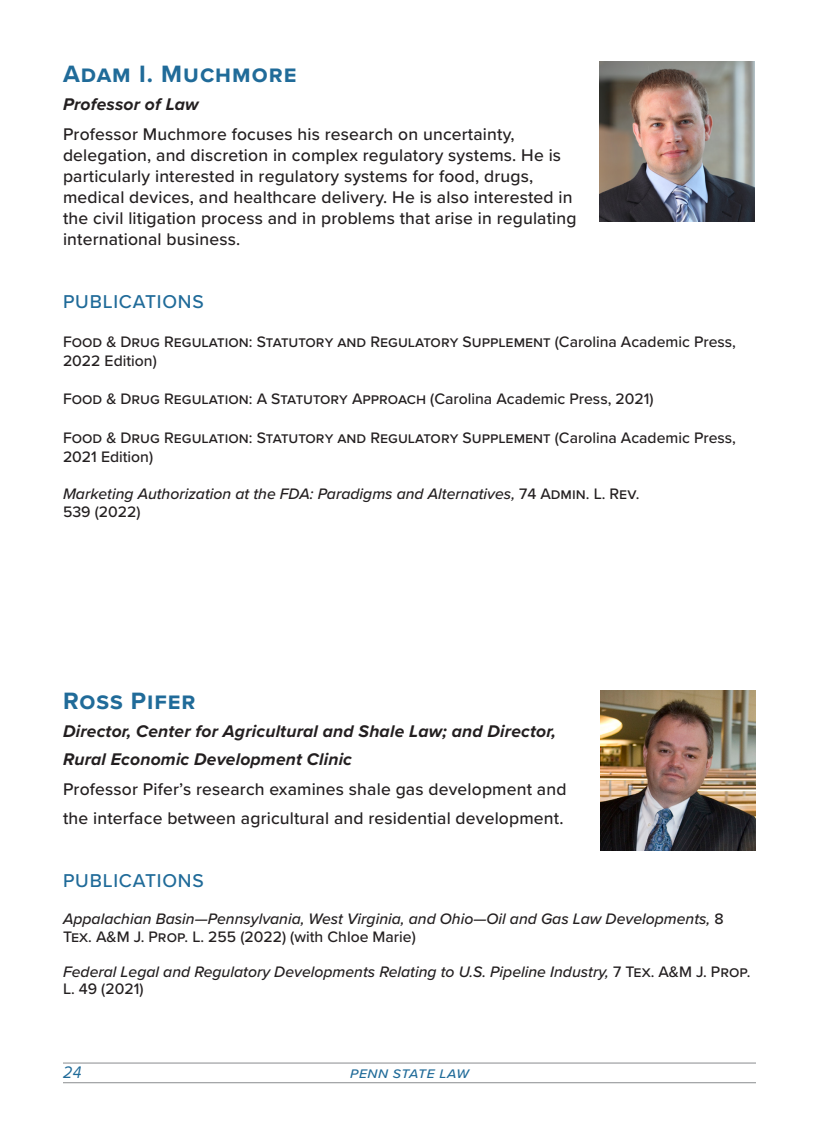
<style>
.page{position:relative;width:819px;height:1134px;background:#fff}
.page>*{position:absolute;margin:0;border:0;box-sizing:border-box;transform-origin:0 0}
.t1{font:700 24.5px "Proxima Nova";letter-spacing:.04em;color:#206b99}
.t2{font:500 19.25px "Proxima Nova";letter-spacing:.04em;color:#206b99}
.t3{font:500 17.5px/29.8px "Proxima Nova";letter-spacing:.01em;color:#231f20}
.t4{font:italic 700 17.5px/28px "Proxima Nova";letter-spacing:.01em;color:#231f20}
.t5{font:italic 17.32px "Proxima Nova";color:#206b99;scale:.91 1}
.t6{font:italic 500 15.75px/17.5px "Proxima Nova";color:#231f20}
.t7{font:500 15.75px/19.2px "Proxima Nova";color:#231f20}
.t8{font:italic 500 12.95px "Proxima Nova";letter-spacing:.04em;color:#206b99;scale:1.09 1}
.s1{font-style:normal}
</style>
<div class="page">
<hr style="left:63px;top:1063px;width:693px;height:1px;background:#8a8c8f">
<hr style="left:63px;top:1082px;width:693px;height:1px;background:#8a8c8f">
<img style="left:600px;top:62px;width:155px;height:160px">
<img style="left:600px;top:690px;width:156px;height:160px">
<p class="t1" style="left:63px;top:56px;width:235px">Adam I. Muchmore</p>
<p class="t4" style="left:63px;top:90px;width:137px">Professor of Law</p>
<p class="t3" style="left:63px;top:119px;width:453px">Professor Muchmore focuses his research on uncertainty,</p>
<p class="t3" style="left:63px;top:140px;width:500px">delegation, and discretion in complex regulatory systems. He is</p>
<p class="t3" style="left:63px;top:161px;width:472px">particularly interested in regulatory systems for food, drugs,</p>
<p class="t3" style="left:63px;top:182px;width:511px">medical devices, and healthcare delivery. He is also interested in</p>
<p class="t3" style="left:63px;top:203px;width:515px">the civil litigation process and in problems that arise in regulating</p>
<p class="t3" style="left:63px;top:224px;width:179px">international business.</p>
<p class="t2" style="left:63px;top:287px;width:142px">PUBLICATIONS</p>
<p class="t7" style="left:63px;top:331px;width:675px">Food &amp; Drug Regulation: Statutory and Regulatory Supplement (Carolina Academic Press,<br>2022 Edition)</p>
<p class="t7" style="left:63px;top:389px;width:592px">Food &amp; Drug Regulation: A Statutory Approach (Carolina Academic Press, 2021)</p>
<p class="t7" style="left:63px;top:427px;width:675px">Food &amp; Drug Regulation: Statutory and Regulatory Supplement (Carolina Academic Press,<br>2021 Edition)</p>
<p class="t6" style="left:63px;top:484px;width:578px">Marketing Authorization at the FDA: Paradigms and Alternatives, <span class="s1">74 Admin. L. Rev.</span></p>
<p class="t7" style="left:63px;top:502px;width:79px">539 (2022)</p>
<p class="t1" style="left:63px;top:682px;width:134px">Ross Pifer</p>
<p class="t4" style="left:63px;top:717px;width:494px">Director, Center for Agricultural and Shale Law; and Director,<br>Rural Economic Development Clinic</p>
<p class="t3" style="left:63px;top:773px;width:505px">Professor Pifer’s research examines shale gas development and the interface between agricultural and residential development.</p>
<p class="t2" style="left:63px;top:867px;width:142px">PUBLICATIONS</p>
<p class="t6" style="left:63px;top:910px;width:662px">Appalachian Basin—Pennsylvania, West Virginia, and Ohio—Oil and Gas Law Developments, <span class="s1">8<br>Tex. A&amp;M J. Prop. L. 255 (2022) (with Chloe Marie)</span></p>
<p class="t6" style="left:63px;top:962px;width:689px">Federal Legal and Regulatory Developments Relating to U.S. Pipeline Industry, <span class="s1">7 Tex. A&amp;M J. Prop.<br>L. 49 (2021)</span></p>
<p class="t5" style="left:63px;top:1059px;width:22px">24</p>
<p class="t8" style="left:350px;top:1064px;width:111px">PENN STATE LAW</p>
</div>
